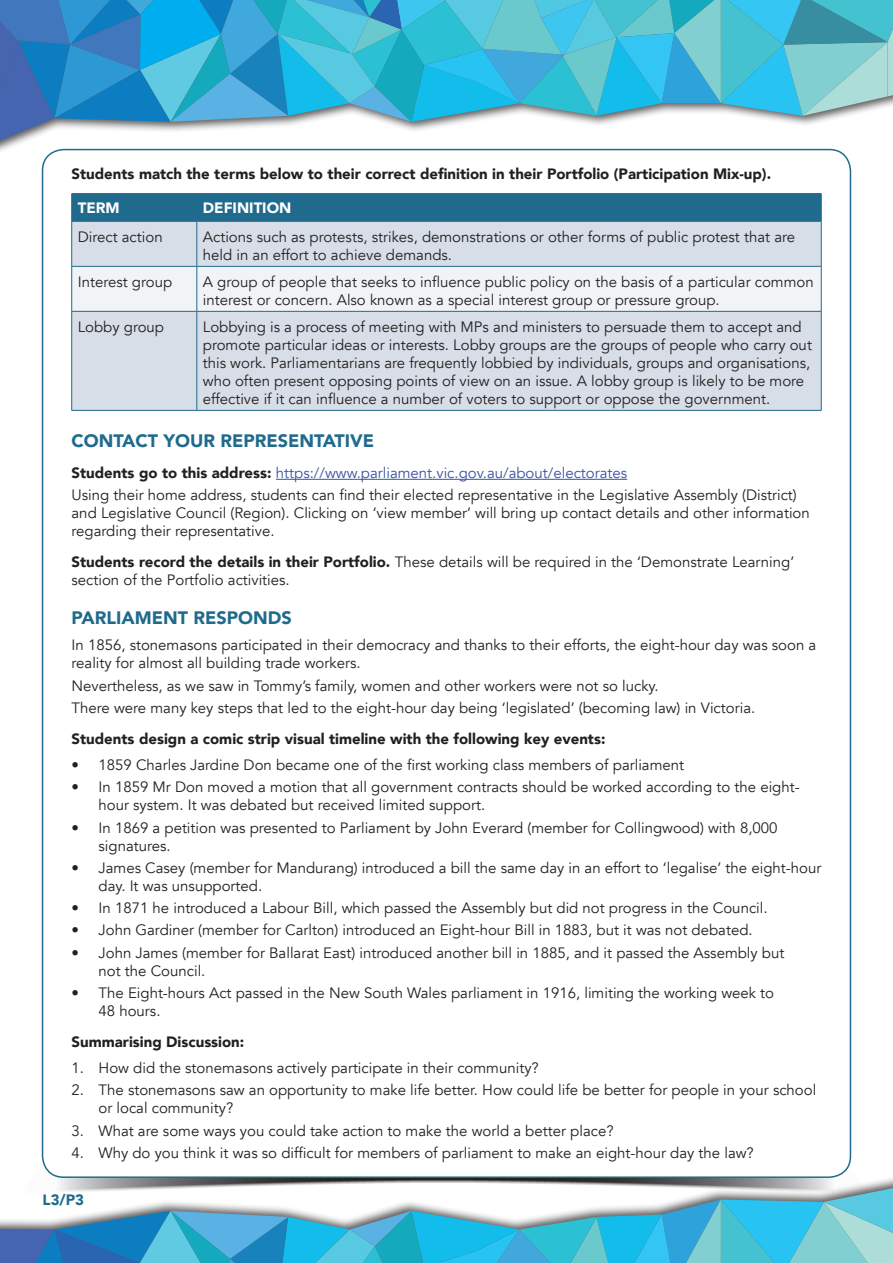
<style>
.page{position:relative;width:893px;height:1263px;background:#fff}
.page>*{position:absolute;margin:0;border:0;box-sizing:border-box;transform-origin:0 0}
.t1{font:900 18px "Avenir";color:#206b8d}
.t2{font:15px/18px "Avenir";color:#231f20}
.t3{font:900 15px "Avenir";color:#231f20}
.t4{font:900 15px "Avenir";color:#fff}
.t5{font:900 15px "Avenir";color:#206b8d}
.s1{font-weight:900}
.s2{color:#3853a3}
</style>
<div class="page">
<svg style="left:0;top:0;width:893px;height:149px"></svg>
<hr style="left:276px;top:479px;width:351px;height:1px;background:#3853a3">
<div style="left:72px;top:222px;width:749px;height:188px;background:#d7dee7"></div>
<div style="left:72px;top:267px;width:749px;height:44px;background:#f1f4f6"></div>
<hr style="left:72px;top:193px;width:125px;height:1px;background:#206b8d">
<hr style="left:197px;top:193px;width:624px;height:1px;background:#206b8d">
<div style="left:71px;top:194px;width:751px;height:27px;background:#206b8d"></div>
<hr style="left:72px;top:221px;width:125px;height:1px;background:#206b8d">
<hr style="left:71px;top:222px;width:1px;height:44px;background:#206b8d">
<hr style="left:197px;top:221px;width:624px;height:1px;background:#206b8d">
<hr style="left:197px;top:222px;width:1px;height:44px;background:#206b8d">
<hr style="left:821px;top:222px;width:1px;height:44px;background:#206b8d">
<hr style="left:72px;top:266px;width:125px;height:1px;background:#206b8d">
<hr style="left:71px;top:267px;width:1px;height:44px;background:#206b8d">
<hr style="left:197px;top:266px;width:624px;height:1px;background:#206b8d">
<hr style="left:197px;top:267px;width:1px;height:44px;background:#206b8d">
<hr style="left:821px;top:267px;width:1px;height:44px;background:#206b8d">
<hr style="left:72px;top:311px;width:125px;height:1px;background:#206b8d">
<hr style="left:71px;top:312px;width:1px;height:98px;background:#206b8d">
<hr style="left:197px;top:311px;width:624px;height:1px;background:#206b8d">
<hr style="left:197px;top:312px;width:1px;height:98px;background:#206b8d">
<hr style="left:821px;top:312px;width:1px;height:98px;background:#206b8d">
<hr style="left:72px;top:410px;width:125px;height:1px;background:#206b8d">
<hr style="left:197px;top:410px;width:624px;height:1px;background:#206b8d">
<div style="left:0;top:1173px;width:893px;height:90px;background:#231f20;opacity:.75"></div>
<svg style="left:0;top:1188px;width:893px;height:75px"></svg>
<p class="t3" style="left:72px;top:161px;width:701px">Students match the terms below to their correct definition in their Portfolio (Participation Mix-up).</p>
<p class="t4" style="left:78px;top:195px;width:43px">TERM</p>
<p class="t4" style="left:203px;top:195px;width:90px">DEFINITION</p>
<p class="t2" style="left:78px;top:228px;width:86px">Direct action</p>
<p class="t2" style="left:203px;top:228px;width:594px">Actions such as protests, strikes, demonstrations or other forms of public protest that are held in an effort to achieve demands.</p>
<p class="t2" style="left:78px;top:273px;width:96px">Interest group</p>
<p class="t2" style="left:203px;top:273px;width:612px">A group of people that seeks to influence public policy on the basis of a particular common interest or concern. Also known as a special interest group or pressure group.</p>
<p class="t2" style="left:78px;top:318px;width:88px">Lobby group</p>
<p class="t2" style="left:203px;top:318px;width:611px">Lobbying is a process of meeting with MPs and ministers to persuade them to accept and promote particular ideas or interests. Lobby groups are the groups of people who carry out this work. Parliamentarians are frequently lobbied by individuals, groups and organisations, who often present opposing points of view on an issue. A lobby group is likely to be more effective if it can influence a number of voters to support or oppose the government.</p>
<p class="t1" style="left:72px;top:426px;width:304px">CONTACT YOUR REPRESENTATIVE</p>
<p class="t2" style="left:72px;top:462px;width:727px;line-height:22.2px"><span class="s1">Students go to this address:</span> <span class="s2">https://www.parliament.vic.gov.au/about/electorates<br></span>Using their home address, students can find their elected representative in the Legislative Assembly (District)</p>
<p class="t2" style="left:72px;top:504px;width:740px">and Legislative Council (Region). Clicking on ‘view member’ will bring up contact details and other information regarding their representative.</p>
<p class="t2" style="left:72px;top:553px;width:724px"><span class="s1">Students record the details in their Portfolio.</span> These details will be required in the ‘Demonstrate Learning’ section of the Portfolio activities.</p>
<p class="t1" style="left:72px;top:602px;width:222px">PARLIAMENT RESPONDS</p>
<p class="t2" style="left:72px;top:636px;width:746px">In 1856, stonemasons participated in their democracy and thanks to their efforts, the eight-hour day was soon a reality for almost all building trade workers.</p>
<p class="t2" style="left:72px;top:674px;width:685px;line-height:22.2px">Nevertheless, as we saw in Tommy’s family, women and other workers were not so lucky.<br>There were many key steps that led to the eight-hour day being ‘legislated’ (becoming law) in Victoria.</p>
<p class="t3" style="left:72px;top:725px;width:535px">Students design a comic strip visual timeline with the following key events:</p>
<p class="t2" style="left:72px;top:756px;width:614px">• 1859 Charles Jardine Don became one of the first working class members of parliament</p>
<p class="t2" style="left:99px;top:778px;width:703px;text-indent:-27px">• In 1859 Mr Don moved a motion that all government contracts should be worked according to the eight&shy;hour system. It was debated but received limited support.</p>
<p class="t2" style="left:99px;top:819px;width:680px;text-indent:-27px">• In 1869 a petition was presented to Parliament by John Everard (member for Collingwood) with 8,000 signatures.</p>
<p class="t2" style="left:99px;top:859px;width:724px;text-indent:-27px">• James Casey (member for Mandurang) introduced a bill the same day in an effort to ‘legalise’ the eight-hour day. It was unsupported.</p>
<p class="t2" style="left:72px;top:899px;width:698px">• In 1871 he introduced a Labour Bill, which passed the Assembly but did not progress in the Council.</p>
<p class="t2" style="left:72px;top:921px;width:683px">• John Gardiner (member for Carlton) introduced an Eight-hour Bill in 1883, but it was not debated.</p>
<p class="t2" style="left:99px;top:944px;width:687px;text-indent:-27px">• John James (member for Ballarat East) introduced another bill in 1885, and it passed the Assembly but not the Council.</p>
<p class="t2" style="left:99px;top:984px;width:677px;text-indent:-27px">• The Eight-hours Act passed in the New South Wales parliament in 1916, limiting the working week to<br>48 hours.</p>
<p class="t3" style="left:72px;top:1028px;width:174px">Summarising Discussion:</p>
<p class="t2" style="left:72px;top:1059px;width:469px">1. How did the stonemasons actively participate in their community?</p>
<p class="t2" style="left:99px;top:1081px;width:719px;text-indent:-27px">2. The stonemasons saw an opportunity to make life better. How could life be better for people in your school or local community?</p>
<p class="t2" style="left:72px;top:1122px;width:544px">3. What are some ways you could take action to make the world a better place?</p>
<p class="t2" style="left:72px;top:1144px;width:684px">4. Why do you think it was so difficult for members of parliament to make an eight-hour day the law?</p>
<p class="t5" style="left:43px;top:1187px;width:43px">L3/P3</p>
</div>
